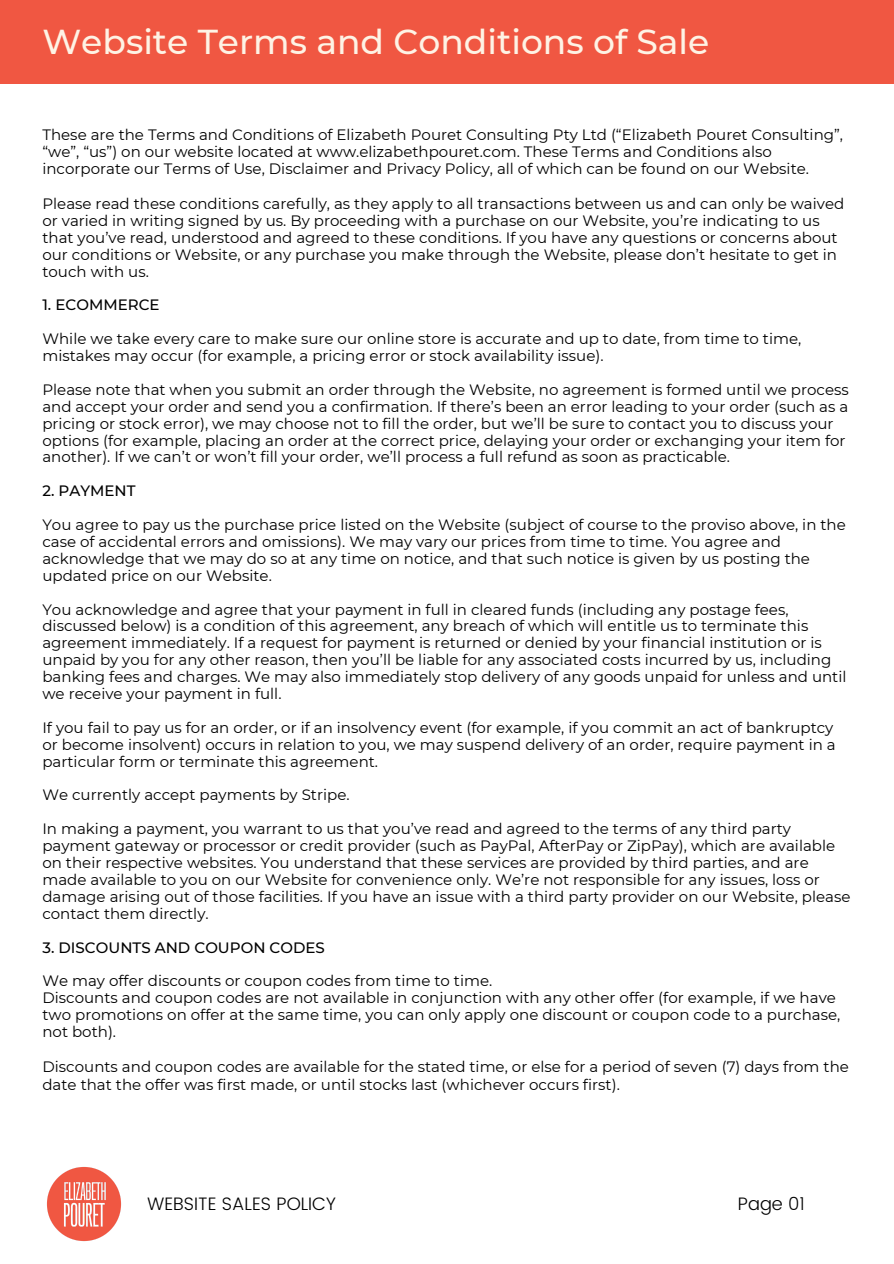
<style>
.page{position:relative;width:894px;height:1264px;background:#fff}
.page>*{position:absolute;margin:0;border:0;box-sizing:border-box;transform-origin:0 0}
.t1{font:500 34.5px "Montserrat";color:#fef3e5}
.t2{font:300 18px "Poppins";color:#000}
.t3{font:15px/17px "Montserrat";color:#000}
.t4{font:500 15px "Montserrat";color:#000}
</style>
<div class="page">
<div style="left:0;top:0;width:893px;height:84px;background:#f05742"></div>
<img style="left:47px;top:1167px;width:75px;height:75px">
<p class="t1" style="left:42px;top:21px;width:668px">Website Terms and Conditions of Sale</p>
<p class="t3" style="left:42px;top:126px;width:802px">These are the Terms and Conditions of Elizabeth Pouret Consulting Pty Ltd (“Elizabeth Pouret Consulting”, “we”, “us”) on our website located at www.elizabethpouret.com. These Terms and Conditions also incorporate our Terms of Use, Disclaimer and Privacy Policy, all of which can be found on our Website.</p>
<p class="t3" style="left:42px;top:195px;width:803px">Please read these conditions carefully, as they apply to all transactions between us and can only be waived or varied in writing signed by us. By proceeding with a purchase on our Website, you’re indicating to us that you’ve read, understood and agreed to these conditions. If you have any questions or concerns about our conditions or Website, or any purchase you make through the Website, please don’t hesitate to get in touch with us.</p>
<p class="t4" style="left:42px;top:296px;width:119px">1. ECOMMERCE</p>
<p class="t3" style="left:42px;top:330px;width:760px">While we take every care to make sure our online store is accurate and up to date, from time to time, mistakes may occur (for example, a pricing error or stock availability issue).</p>
<p class="t3" style="left:42px;top:381px;width:807px">Please note that when you submit an order through the Website, no agreement is formed until we process and accept your order and send you a confirmation. If there’s been an error leading to your order (such as a pricing or stock error), we may choose not to fill the order, but we’ll be sure to contact you to discuss your options (for example, placing an order at the correct price, delaying your order or exchanging your item for another). If we can’t or won’t fill your order, we’ll process a full refund as soon as practicable.</p>
<p class="t4" style="left:42px;top:482px;width:95px">2. PAYMENT</p>
<p class="t3" style="left:42px;top:516px;width:804px">You agree to pay us the purchase price listed on the Website (subject of course to the proviso above, in the case of accidental errors and omissions). We may vary our prices from time to time. You agree and acknowledge that we may do so at any time on notice, and that such notice is given by us posting the updated price on our Website.</p>
<p class="t3" style="left:42px;top:600px;width:805px">You acknowledge and agree that your payment in full in cleared funds (including any postage fees, discussed below) is a condition of this agreement, any breach of which will entitle us to terminate this agreement immediately. If a request for payment is returned or denied by your financial institution or is unpaid by you for any other reason, then you’ll be liable for any associated costs incurred by us, including banking fees and charges. We may also immediately stop delivery of any goods unpaid for unless and until we receive your payment in full.</p>
<p class="t3" style="left:42px;top:719px;width:794px">If you fail to pay us for an order, or if an insolvency event (for example, if you commit an act of bankruptcy or become insolvent) occurs in relation to you, we may suspend delivery of an order, require payment in a particular form or terminate this agreement.</p>
<p class="t3" style="left:42px;top:786px;width:308px">We currently accept payments by Stripe.</p>
<p class="t3" style="left:42px;top:820px;width:809px">In making a payment, you warrant to us that you’ve read and agreed to the terms of any third party payment gateway or processor or credit provider (such as PayPal, AfterPay or ZipPay), which are available on their respective websites. You understand that these services are provided by third parties, and are made available to you on our Website for convenience only. We’re not responsible for any issues, loss or damage arising out of those facilities. If you have an issue with a third party provider on our Website, please contact them directly.</p>
<p class="t4" style="left:42px;top:938px;width:284px">3. DISCOUNTS AND COUPON CODES</p>
<p class="t3" style="left:42px;top:972px;width:451px">We may offer discounts or coupon codes from time to time.</p>
<p class="t3" style="left:42px;top:989px;width:799px">Discounts and coupon codes are not available in conjunction with any other offer (for example, if we have two promotions on offer at the same time, you can only apply one discount or coupon code to a purchase, not both).</p>
<p class="t3" style="left:42px;top:1057px;width:807px;line-height:18px">Discounts and coupon codes are available for the stated time, or else for a period of seven (7) days from the date that the offer was first made, or until stocks last (whichever occurs first).</p>
<p class="t2" style="left:147px;top:1192px;width:190px">WEBSITE SALES POLICY</p>
<p class="t2" style="left:737px;top:1192px;width:68px">Page 01</p>
</div>
